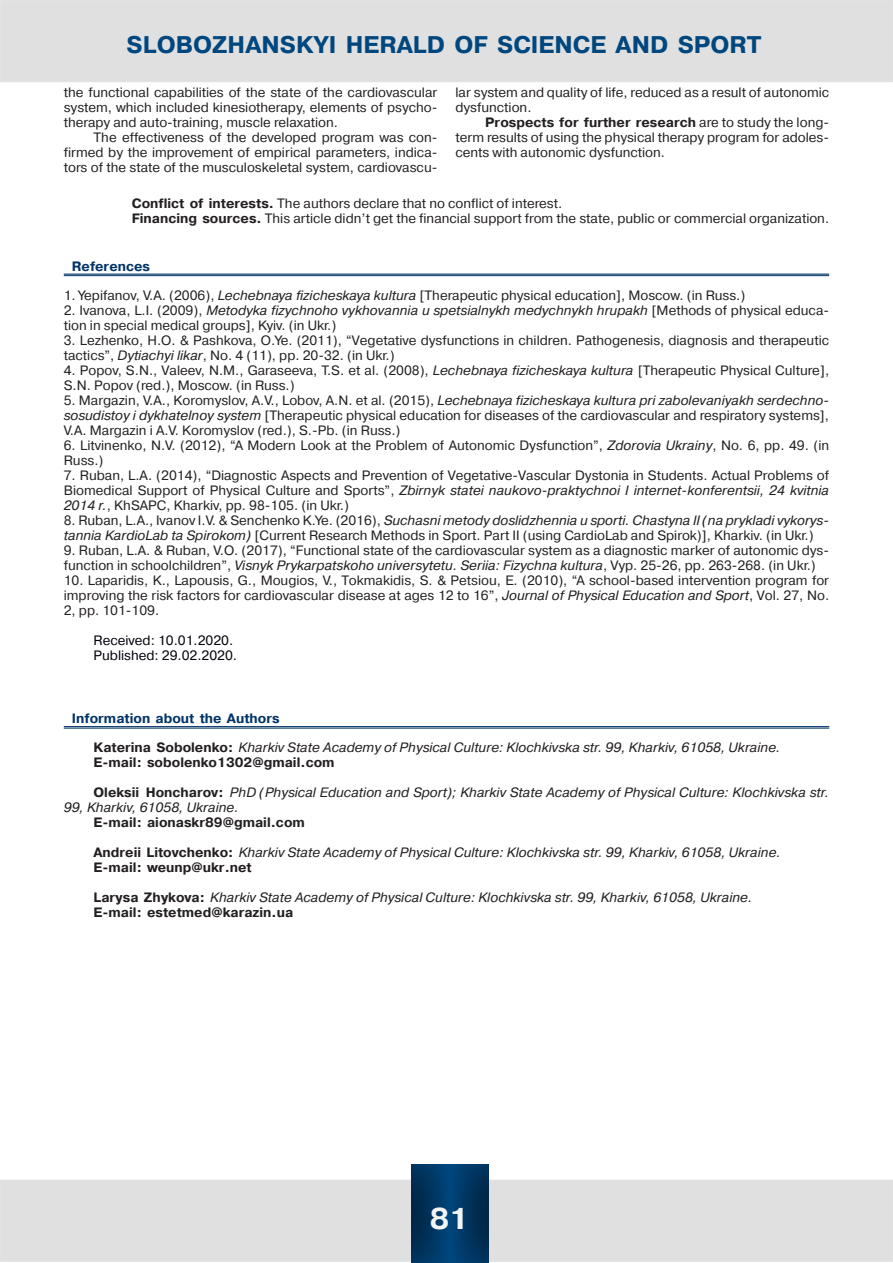
<style>
.page{position:relative;width:893px;height:1263px;background:#fff}
.page>*{position:absolute;margin:0;border:0;box-sizing:border-box;transform-origin:0 0}
.t1{font:700 30px "Pragmatica CTT";color:#f3f4f4}
.t2{font:700 24px "Pragmatica CTT";color:#00477f}
.Абзац_списка{font:13.5px/15px "Pragmatica CTT";color:#231f20}
.Обычный{font:13.5px/15px "Pragmatica CTT";color:#231f20;text-align:justify}
.Обычный-2{font:italic 13.5px/15px "Pragmatica CTT";color:#231f20}
.Обычный-3{font:700 13.5px "Pragmatica CTT";color:#231f20}
.Обычный-4{font:13.5px "Pragmatica CTT";color:#00000a}
.Обычный-5{font:700 13.5px "Pragmatica CTT";color:#036}
.s1{font-weight:700}
.s2{font-style:italic}
.s3{font-weight:700;font-style:normal}
</style>
<div class="page">
<div style="left:1px;top:1180px;width:891px;height:81px;background:#e0e0e0"></div>
<div style="left:0;top:1180px;width:893px;height:82px;border:2px solid #e1e2e4"></div>
<svg style="left:411px;top:1164px;width:81px;height:99px;background:#083c66"></svg>
<div style="left:1px;top:1px;width:891px;height:80px;background:#e0e0e0"></div>
<div style="left:0;top:0;width:893px;height:82px;border:2px solid #e1e2e4"></div>
<hr style="left:64px;top:274px;width:765px;height:1px;background:#036">
<hr style="left:64px;top:275px;width:765px;height:1px;background:#036">
<hr style="left:64px;top:726px;width:765px;height:1px;background:#036">
<hr style="left:64px;top:728px;width:765px;height:1px;background:#036">
<h2 class="t2" style="left:127px;top:32px;width:636px">Slobozhanskyi herald of science and sport</h2>
<p class="Обычный" style="left:64px;top:85px;width:375px">the functional capabilities of the state of the cardiovascular system, which included kinesiotherapy, elements of psycho&shy;therapy and auto-training, muscle relaxation.</p>
<p class="Обычный" style="left:64px;top:130px;width:375px;text-indent:30px">The effectiveness of the developed program was con&shy;firmed by the improvement of empirical parameters, indica&shy;tors of the state of the musculoskeletal system, cardiovascu-</p>
<p class="Обычный" style="left:455px;top:85px;width:375px">lar system and quality of life, reduced as a result of autonomic dysfunction.</p>
<p class="Обычный" style="left:455px;top:115px;width:375px;text-indent:30px"><span class="s1">Prospects for further research</span> are to study the long&shy;term results of using the physical therapy program for adoles&shy;cents with autonomic dysfunction.</p>
<p class="Обычный" style="left:132px;top:196px;width:432px"><span class="s1">Conflict of interests.</span> The authors declare that no conflict of interest.</p>
<p class="Обычный" style="left:132px;top:211px;width:699px"><span class="s1">Financing sources.</span> This article didn’t get the financial support from the state, public or commercial organization.</p>
<p class="Обычный-5" style="left:72px;top:259px;width:80px">References</p>
<p class="Абзац_списка" style="left:64px;top:288px;width:683px">1. Yepifanov, V.A. (2006), <span class="s2">Lechebnaya fizicheskaya kultura</span> [Therapeutic physical education], Moscow. (in Russ.)</p>
<p class="Абзац_списка" style="left:64px;top:303px;width:767px">2. Ivanova, L.I. (2009), <span class="s2">Metodyka fizychnoho vykhovannia u spetsialnykh medychnykh hrupakh</span> [Methods of physical educa&shy;tion in special medical groups], Kyiv. (in Ukr.)</p>
<p class="Абзац_списка" style="left:64px;top:333px;width:767px">3. Lezhenko, H.O. &amp; Pashkova, O.Ye. (2011), “Vegetative dysfunctions in children. Pathogenesis, diagnosis and therapeutic tactics”, <span class="s2">Dytiachyi likar</span>, No. 4 (11), pp. 20-32. (in Ukr.)</p>
<p class="Абзац_списка" style="left:64px;top:363px;width:767px">4. Popov, S.N., Valeev, N.M., Garaseeva, T.S. et al. (2008), <span class="s2">Lechebnaya fizicheskaya kultura</span> [Therapeutic Physical Culture],<br>S.N. Popov (red.), Moscow. (in Russ.)</p>
<p class="Абзац_списка" style="left:64px;top:393px;width:767px;text-align:justify">5. Margazin, V.A., Koromyslov, A.V., Lobov, A.N. et al. (2015), <span class="s2">Lechebnaya fizicheskaya kultura pri zabolevaniyakh serdechno&shy;sosudistoy i dykhatelnoy system</span> [Therapeutic physical education for diseases of the cardiovascular and respiratory systems], V.A. Margazin i A.V. Koromyslov (red.), S.-Pb. (in Russ.)</p>
<p class="Абзац_списка" style="left:64px;top:438px;width:767px">6. Litvinenko, N.V. (2012), “A Modern Look at the Problem of Autonomic Dysfunction”, <span class="s2">Zdorovia Ukrainy</span>, No. 6, pp. 49. (in<br>Russ.)</p>
<p class="Абзац_списка" style="left:64px;top:468px;width:767px;text-align:justify">7. Ruban, L.A. (2014), “Diagnostic Aspects and Prevention of Vegetative-Vascular Dystonia in Students. Actual Problems of Biomedical Support of Physical Culture and Sports”, <span class="s2">Zbirnyk statei naukovo-praktychnoi I internet-konferentsii, 24 kvitnia 2014 r.</span>, KhSAPC, Kharkiv, pp. 98-105. (in Ukr.)</p>
<p class="Абзац_списка" style="left:64px;top:513px;width:767px">8. Ruban, L.A., Ivanov I.V. &amp; Senchenko K.Ye. (2016), <span class="s2">Suchasni metody doslidzhennia u sporti. Chastyna II (na prykladi vykorys&shy;tannia KardioLab ta Spirokom)</span> [Current Research Methods in Sport. Part II (using CardioLab and Spirok)], Kharkiv. (in Ukr.)</p>
<p class="Абзац_списка" style="left:64px;top:543px;width:767px">9. Ruban, L.A. &amp; Ruban, V.O. (2017), “Functional state of the cardiovascular system as a diagnostic marker of autonomic dys&shy;function in schoolchildren”, <span class="s2">Visnyk Prykarpatskoho universytetu. Seriia: Fizychna kultura</span>, Vyp. 25-26, pp. 263-268. (in Ukr.)</p>
<p class="Абзац_списка" style="left:64px;top:573px;width:767px;text-align:justify">10. Laparidis, K., Lapousis, G., Mougios, V., Tokmakidis, S. &amp; Petsiou, E. (2010), “A school-based intervention program for improving the risk factors for cardiovascular disease at ages 12 to 16”, <span class="s2">Journal of Physical Education and Sport</span>, Vol. 27, No.<br>2, pp. 101-109.</p>
<p class="Обычный-4" style="left:94px;top:633px;width:141px">Received: 10.01.2020.</p>
<p class="Обычный-4" style="left:94px;top:648px;width:145px">Published: 29.02.2020.</p>
<p class="Обычный-5" style="left:72px;top:711px;width:209px">Information about the Authors</p>
<p class="Обычный-2" style="left:94px;top:740px;width:688px"><span class="s3">Katerina Sobolenko:</span> Kharkiv State Academy of Physical Culture: Klochkivska str. 99, Kharkiv, 61058, Ukraine.</p>
<p class="Обычный-3" style="left:94px;top:755px;width:243px">E-mail: sobolenko1302@gmail.com</p>
<p class="Обычный-2" style="left:64px;top:785px;width:767px;text-indent:30px"><span class="s3">Oleksii Honcharov:</span> PhD (Physical Education and Sport); Kharkiv State Academy of Physical Culture: Klochkivska str.<br>99, Kharkiv, 61058, Ukraine.</p>
<p class="Обычный-3" style="left:94px;top:815px;width:213px">E-mail: aionaskr89@gmail.com</p>
<p class="Обычный-2" style="left:94px;top:845px;width:689px"><span class="s3">Andreii Litovchenko:</span> Kharkiv State Academy of Physical Culture: Klochkivska str. 99, Kharkiv, 61058, Ukraine.</p>
<p class="Обычный-3" style="left:94px;top:860px;width:160px">E-mail: weunp@ukr.net</p>
<p class="Обычный-2" style="left:94px;top:890px;width:660px"><span class="s3">Larysa Zhykova:</span> Kharkiv State Academy of Physical Culture: Klochkivska str. 99, Kharkiv, 61058, Ukraine.</p>
<p class="Обычный-3" style="left:94px;top:905px;width:201px">E-mail: estetmed@karazin.ua</p>
<h1 class="t1" style="left:430px;top:1202px;width:41px">81</h1>
</div>
